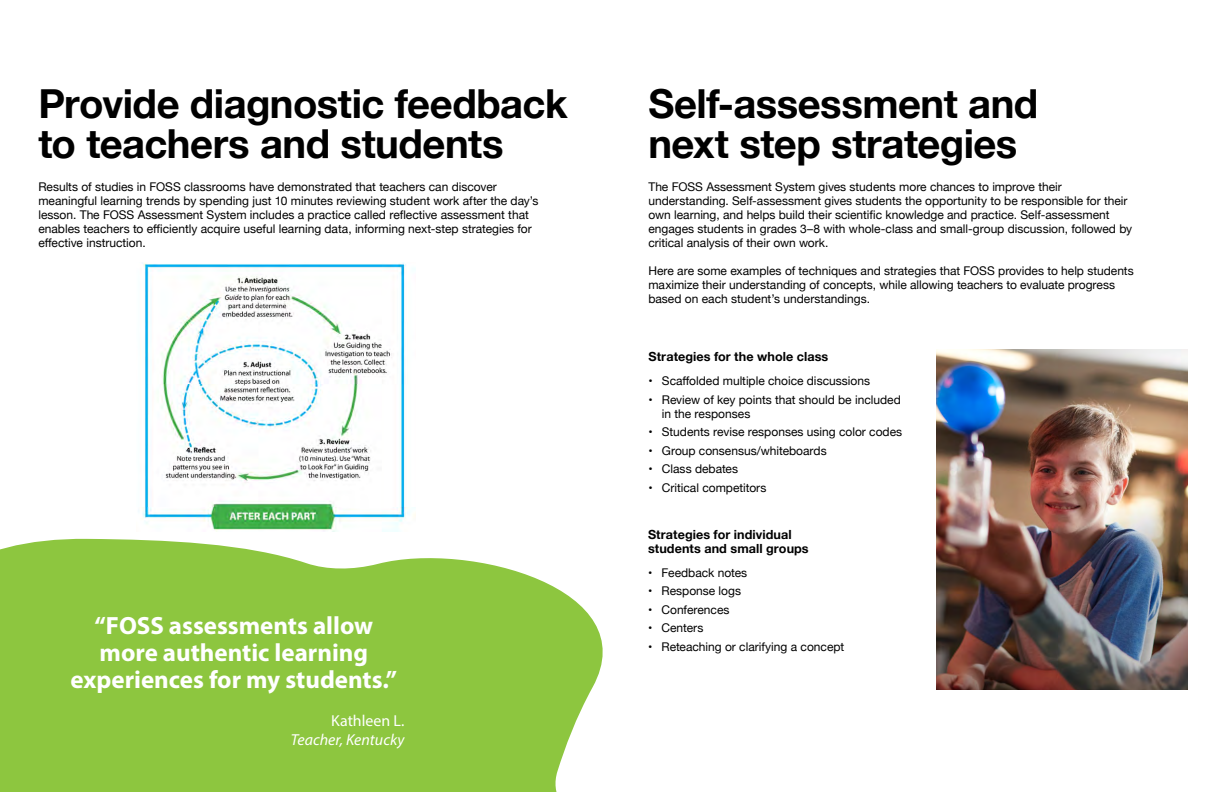
<style>
.page{position:relative;width:1224px;height:792px;background:#fff}
.page>*{position:absolute;margin:0;border:0;box-sizing:border-box;transform-origin:0 0}
.t1{font:700 40px/40px "Helvetica Neue";letter-spacing:-.01em;color:#000}
.t2{font:700 25px/27px "Myriad Pro";color:#fff;text-align:center}
.t3{font:italic 15.9px "Myriad Pro";color:#fff}
.t4{font:15.9px "Myriad Pro";color:#fff}
.t5{font:700 12.6px/14px "Helvetica Neue";letter-spacing:.005em;color:#000}
.t6{font:12px/14px "Helvetica Neue";color:#000}
</style>
<div class="page">
<img style="left:138px;top:262px;width:277px;height:270px">
<svg style="left:0;top:538px;width:603px;height:254px;background:#98cb52"></svg>
<img style="left:936px;top:349px;width:251px;height:341px">
<h1 class="t1" style="left:38px;top:85px;width:531px">Provide diagnostic feedback to teachers and students</h1>
<p class="t6" style="left:38px;top:181px;width:502px">Results of studies in FOSS classrooms have demonstrated that teachers can discover meaningful learning trends by spending just 10 minutes reviewing student work after the day’s lesson. The FOSS Assessment System includes a practice called reflective assessment that enables teachers to efficiently acquire useful learning data, informing next-step strategies for effective instruction.</p>
<h2 class="t2" style="left:71px;top:611px;width:328px">“FOSS assessments allow more authentic learning experiences for my students.”</h2>
<h3 class="t4" style="left:331px;top:711px;width:75px">Kathleen L.</h3>
<h3 class="t3" style="left:291px;top:730px;width:115px">Teacher, Kentucky</h3>
<h1 class="t1" style="left:648px;top:85px;width:392px">Self-assessment and next step strategies</h1>
<p class="t6" style="left:648px;top:181px;width:485px">The FOSS Assessment System gives students more chances to improve their understanding. Self-assessment gives students the opportunity to be responsible for their own learning, and helps build their scientific knowledge and practice. Self-assessment engages students in grades 3–8 with whole-class and small-group discussion, followed by critical analysis of their own work.</p>
<p class="t6" style="left:648px;top:265px;width:487px">Here are some examples of techniques and strategies that FOSS provides to help students maximize their understanding of concepts, while allowing teachers to evaluate progress based on each student’s understandings.</p>
<p class="t5" style="left:648px;top:350px;width:182px">Strategies for the whole class</p>
<p class="t6" style="left:648px;top:375px;width:223px">• Scaffolded multiple choice discussions</p>
<p class="t6" style="left:662px;top:393px;width:240px;text-indent:-14px">• Review of key points that should be included in the responses</p>
<p class="t6" style="left:648px;top:426px;width:255px">• Students revise responses using color codes</p>
<p class="t6" style="left:648px;top:444px;width:180px">• Group consensus/whiteboards</p>
<p class="t6" style="left:648px;top:463px;width:91px">• Class debates</p>
<p class="t6" style="left:648px;top:481px;width:120px">• Critical competitors</p>
<p class="t5" style="left:648px;top:527px;width:162px">Strategies for individual students and small groups</p>
<p class="t6" style="left:648px;top:566px;width:101px">• Feedback notes</p>
<p class="t6" style="left:648px;top:584px;width:95px">• Response logs</p>
<p class="t6" style="left:648px;top:603px;width:83px">• Conferences</p>
<p class="t6" style="left:648px;top:621px;width:57px">• Centers</p>
<p class="t6" style="left:648px;top:640px;width:198px">• Reteaching or clarifying a concept</p>
</div>
